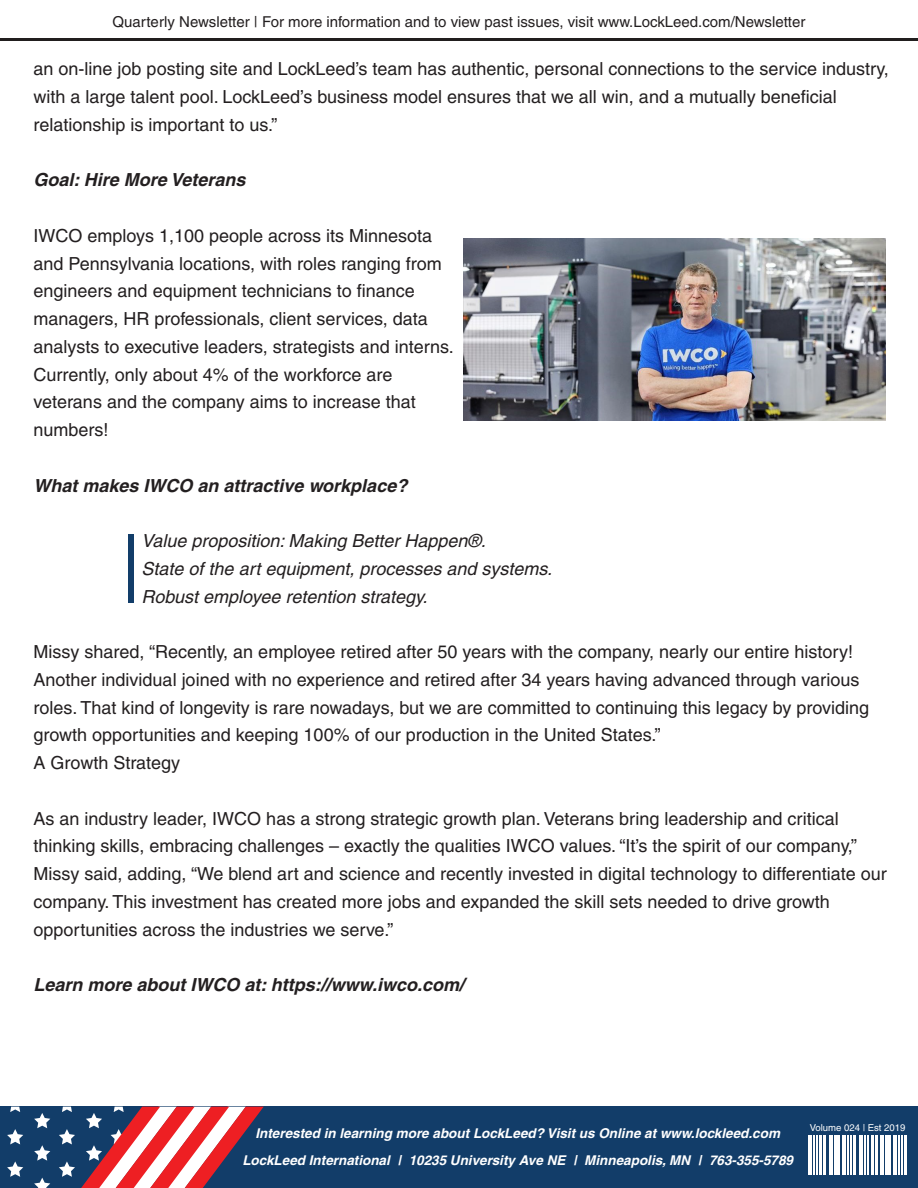
<style>
.page{position:relative;width:918px;height:1188px;background:#fff}
.page>*{position:absolute;margin:0;border:0;box-sizing:border-box;transform-origin:0 0}
.t1{font:18px/27.8px "Helvetica";color:#231f20}
.t2{font:italic 18px/27.8px "Helvetica";color:#231f20}
.t3{font:italic 700 18px "Helvetica";color:#231f20}
.t4{font:15px "Helvetica";color:#231f20}
.t5{font:italic 700 13.5px "Helvetica";color:#fff}
.t6{font:9.6px "Helvetica";color:#fff}
</style>
<div class="page">
<div style="left:0;top:1107px;width:918px;height:81px;background:#123d69"></div>
<svg style="left:10px;top:1107px;width:10px;height:5px"></svg>
<svg style="left:7px;top:1129px;width:16px;height:15px"></svg>
<svg style="left:7px;top:1161px;width:16px;height:16px"></svg>
<svg style="left:34px;top:1113px;width:16px;height:15px"></svg>
<svg style="left:34px;top:1145px;width:16px;height:16px"></svg>
<svg style="left:34px;top:1178px;width:16px;height:10px"></svg>
<svg style="left:62px;top:1107px;width:10px;height:5px"></svg>
<svg style="left:59px;top:1129px;width:16px;height:15px"></svg>
<svg style="left:59px;top:1161px;width:16px;height:16px"></svg>
<svg style="left:81px;top:1107px;width:183px;height:81px"></svg>
<hr style="left:0;top:38px;width:918px;height:3px;background:#211e1e">
<hr style="left:905px;top:1135px;width:2px;height:39px;background:#fff">
<hr style="left:875px;top:1135px;width:2px;height:39px;background:#fff">
<div style="left:885px;top:1135px;width:6px;height:39px;background:#fff"></div>
<hr style="left:901px;top:1135px;width:1px;height:39px;background:#fff">
<hr style="left:899px;top:1135px;width:1px;height:39px;background:#fff">
<hr style="left:896px;top:1135px;width:1px;height:39px;background:#fff">
<hr style="left:893px;top:1135px;width:1px;height:39px;background:#fff">
<hr style="left:871px;top:1135px;width:2px;height:39px;background:#fff">
<hr style="left:867px;top:1135px;width:1px;height:39px;background:#fff">
<hr style="left:865px;top:1135px;width:1px;height:39px;background:#fff">
<hr style="left:862px;top:1135px;width:1px;height:39px;background:#fff">
<hr style="left:859px;top:1135px;width:1px;height:39px;background:#fff">
<hr style="left:883px;top:1135px;width:1px;height:39px;background:#fff">
<hr style="left:880px;top:1135px;width:1px;height:39px;background:#fff">
<hr style="left:853px;top:1135px;width:3px;height:39px;background:#fff">
<hr style="left:823px;top:1135px;width:3px;height:39px;background:#fff">
<div style="left:834px;top:1135px;width:5px;height:39px;background:#fff"></div>
<hr style="left:850px;top:1135px;width:1px;height:39px;background:#fff">
<hr style="left:847px;top:1135px;width:1px;height:39px;background:#fff">
<hr style="left:845px;top:1135px;width:1px;height:39px;background:#fff">
<hr style="left:842px;top:1135px;width:1px;height:39px;background:#fff">
<hr style="left:819px;top:1135px;width:3px;height:39px;background:#fff">
<hr style="left:816px;top:1135px;width:1px;height:39px;background:#fff">
<hr style="left:813px;top:1135px;width:2px;height:39px;background:#fff">
<hr style="left:811px;top:1135px;width:1px;height:39px;background:#fff">
<hr style="left:808px;top:1135px;width:1px;height:39px;background:#fff">
<hr style="left:832px;top:1135px;width:1px;height:39px;background:#fff">
<hr style="left:829px;top:1135px;width:1px;height:39px;background:#fff">
<div style="left:128px;top:534px;width:6px;height:69px;background:#123d69"></div>
<img style="left:464px;top:239px;width:422px;height:182px">
<p class="t4" style="left:113px;top:13px;width:694px">Quarterly Newsletter | For more information and to view past issues, visit www.LockLeed.com/Newsletter</p>
<p class="t1" style="left:34px;top:55px;width:857px">an on-line job posting site and LockLeed’s team has authentic, personal connections to the service industry, with a large talent pool. LockLeed’s business model ensures that we all win, and a mutually beneficial relationship is important to us.”</p>
<p class="t3" style="left:34px;top:169px;width:214px">Goal: Hire More Veterans</p>
<p class="t1" style="left:34px;top:222px;width:422px">IWCO employs 1,100 people across its Minnesota and Pennsylvania locations, with roles ranging from engineers and equipment technicians to finance managers, HR professionals, client services, data analysts to executive leaders, strategists and interns.<br>Currently, only about 4% of the workforce are veterans and the company aims to increase that numbers!</p>
<p class="t3" style="left:34px;top:474px;width:375px">What makes IWCO an attractive workplace?</p>
<p class="t2" style="left:142px;top:527px;width:412px">Value proposition: Making Better Happen®.<br>State of the art equipment, processes and systems.<br>Robust employee retention strategy.</p>
<p class="t1" style="left:34px;top:638px;width:837px">Missy shared, “Recently, an employee retired after 50 years with the company, nearly our entire history!<br>Another individual joined with no experience and retired after 34 years having advanced through various roles. That kind of longevity is rare nowadays, but we are committed to continuing this legacy by providing growth opportunities and keeping 100% of our production in the United States.”<br>A Growth Strategy</p>
<p class="t1" style="left:34px;top:804px;width:855px">As an industry leader, IWCO has a strong strategic growth plan. Veterans bring leadership and critical thinking skills, embracing challenges – exactly the qualities IWCO values. “It’s the spirit of our company,” Missy said, adding, “We blend art and science and recently invested in digital technology to differentiate our company. This investment has created more jobs and expanded the skill sets needed to drive growth opportunities across the industries we serve.”</p>
<p class="t3" style="left:34px;top:974px;width:432px">Learn more about IWCO at: https://www.iwco.com/</p>
<p class="t5" style="left:256px;top:1125px;width:526px">Interested in learning more about LockLeed? Visit us Online at www.lockleed.com</p>
<p class="t5" style="left:242px;top:1152px;width:552px">LockLeed International | 10235 University Ave NE | Minneapolis, MN | 763-355-5789</p>
<p class="t6" style="left:810px;top:1122px;width:97px">Volume 024 | Est 2019</p>
</div>
